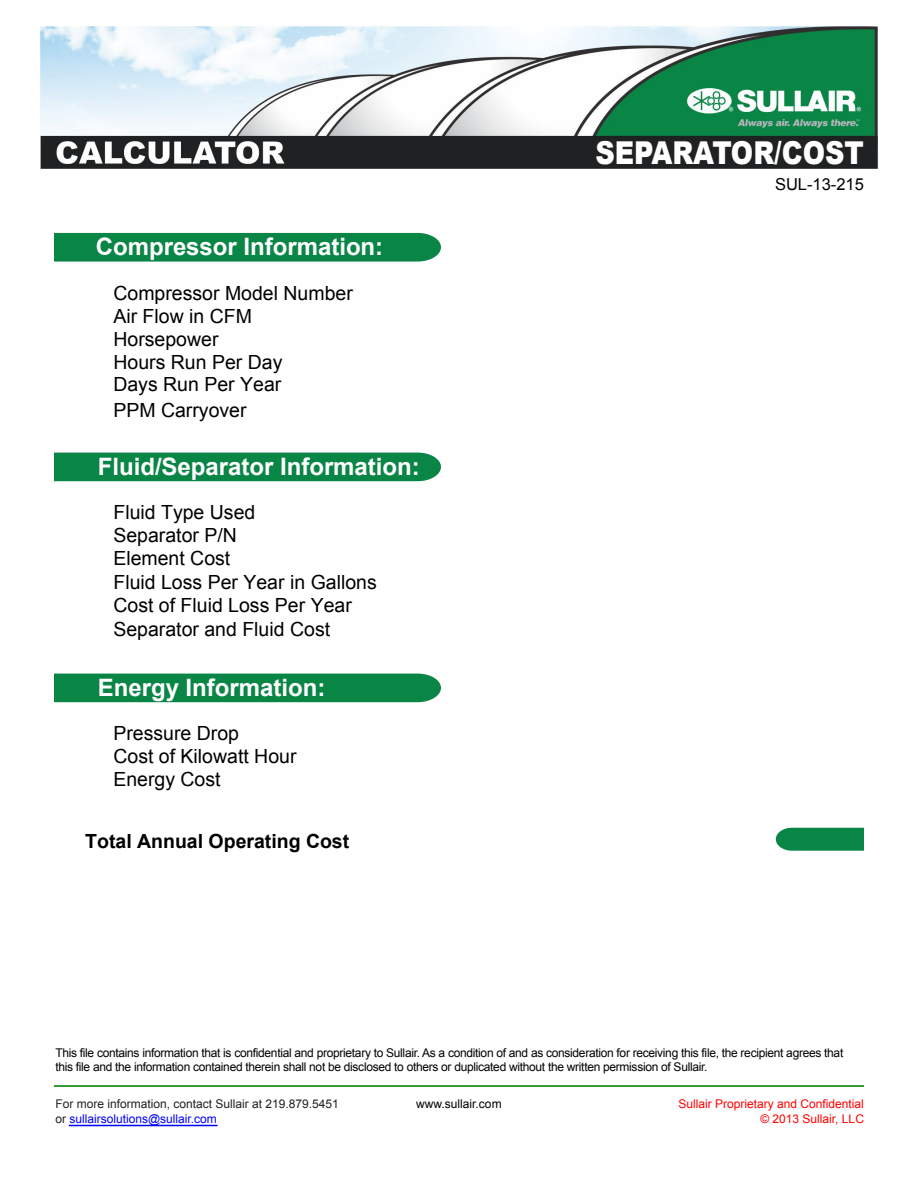
<style>
.page{position:relative;width:918px;height:1188px;background:#fff}
.page>*{position:absolute;margin:0;border:0;box-sizing:border-box;transform-origin:0 0}
.t1{font:900 31.5px "Arial";color:#fff;scale:.85 1}
.t2{font:700 24px "Arial";color:#fff}
.t3{font:19.5px/23.1px "Arial";color:#000}
.t4{font:700 19.5px "Arial";color:#000}
.t5{font:16.5px "Arial";color:#000}
.t6{font:12px/14.4px "Arial";letter-spacing:-.025em;color:#000100}
.t7{font:12px/14.4px "Arial";color:#231f20}
.t8{font:12px/14.4px "Arial";color:#f00;text-align:right}
.t9{font:12px "Arial";color:#000}
.s1{color:#00f}
</style>
<div class="page">
<img style="left:41px;top:27px;width:836px;height:142px">
<div style="left:54px;top:453px;width:387px;height:28px;background:#098546"></div>
<div style="left:54px;top:233px;width:387px;height:29px;background:#098546"></div>
<svg style="left:776px;top:828px;width:88px;height:23px"></svg>
<div style="left:54px;top:674px;width:387px;height:28px;background:#098546"></div>
<hr style="left:54px;top:1085px;width:810px;height:2px;background:#008000">
<hr style="left:69px;top:1125px;width:148px;height:1px;background:#00f">
<h1 class="t1" style="left:595px;top:129px;width:317px">SEPARATOR/COST</h1>
<h2 class="t2" style="left:96px;top:231px;width:289px">Compressor Information:</h2>
<h3 class="t3" style="left:113px;top:281px;width:241px">Compressor Model Number<br>Air Flow in CFM<br>Horsepower<br>Hours Run Per Day</h3>
<h3 class="t3" style="left:113px;top:373px;width:169px">Days Run Per Year</h3>
<h3 class="t3" style="left:113px;top:399px;width:135px">PPM Carryover</h3>
<h2 class="t2" style="left:98px;top:450px;width:324px">Fluid/Separator Information:</h2>
<h3 class="t3" style="left:113px;top:501px;width:265px">Fluid Type Used<br>Separator P/N<br>Element Cost<br>Fluid Loss Per Year in Gallons<br>Cost of Fluid Loss Per Year</h3>
<h3 class="t3" style="left:113px;top:618px;width:218px">Separator and Fluid Cost</h3>
<h2 class="t2" style="left:98px;top:671px;width:229px">Energy Information:</h2>
<h3 class="t3" style="left:113px;top:722px;width:185px">Pressure Drop<br>Cost of Kilowatt Hour<br>Energy Cost</h3>
<h3 class="t4" style="left:85px;top:828px;width:266px">Total Annual Operating Cost</h3>
<h3 class="t5" style="left:775px;top:173px;width:90px">SUL-13-215</h3>
<p class="t6" style="left:55px;top:1046px;width:789px">This file contains information that is confidential and proprietary to Sullair. As a condition of and as consideration for receiving this file, the recipient agrees that this file and the information contained therein shall not be disclosed to others or duplicated without the written permission of Sullair.</p>
<p class="t7" style="left:55px;top:1097px;width:285px">For more information, contact Sullair at 219.879.5451 or <span class="s1">sullairsolutions@sullair.com</span></p>
<p class="t9" style="left:416px;top:1096px;width:87px">www.sullair.com</p>
<p class="t8" style="left:679px;top:1097px;width:187px">Sullair Proprietary and Confidential © 2013 Sullair, LLC</p>
</div>
